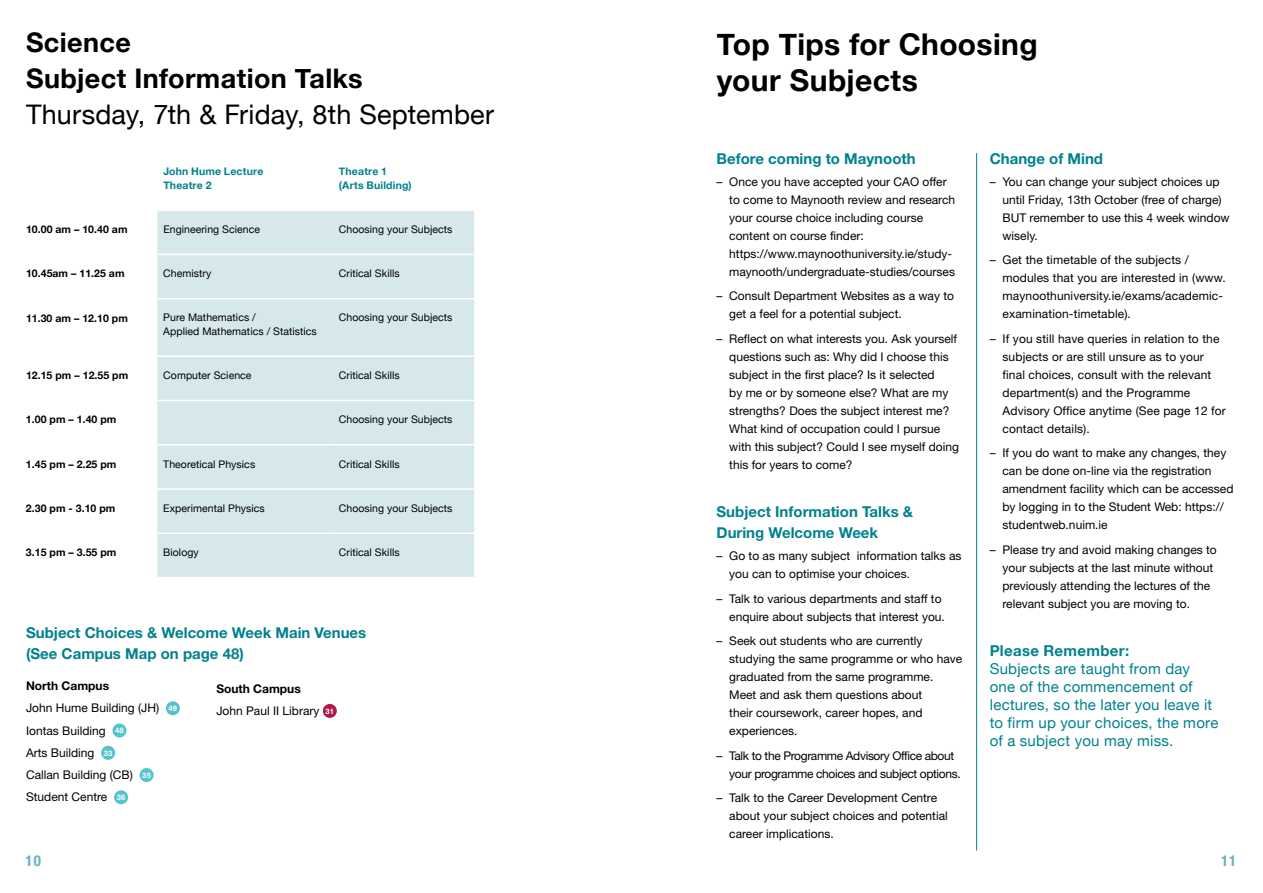
<style>
.page{position:relative;width:1263px;height:893px;background:#fff}
.page>*{position:absolute;margin:0;border:0;box-sizing:border-box;transform-origin:0 0}
.t1{font:700 30px/36px "Helvetica Neue";letter-spacing:.01em;color:#000}
.t2{font:27px "Helvetica Neue";letter-spacing:.005em;color:#000}
.t3{font:700 27px/36px "Helvetica Neue";letter-spacing:.015em;color:#000}
.t4{font:700 15px/21px "Helvetica Neue LT Std";color:#00818e}
.t5{font:15px/18px "Helvetica Neue";letter-spacing:.015em;color:#00818e}
.t6{font:700 15px "Helvetica Neue";letter-spacing:.025em;color:#00818e}
.t7{font:700 condensed 15px "Helvetica Neue LT Std";color:#67b3bd}
.t8{font:12px/18px "Helvetica Neue LT Std";color:#000}
.t9{font:12px/18px "Helvetica Neue LT Std";letter-spacing:-.03em;color:#000}
.t10{font:10.5px/13.5px "Helvetica Neue";letter-spacing:.005em;color:#000101}
.t11{font:700 10.5px "Helvetica Neue";letter-spacing:.005em;color:#000101}
.t12{font:700 10.5px/13.5px "Helvetica Neue";letter-spacing:.015em;color:#00818e}
.s1{color:#000}
.s2{font-weight:700}
.s3{font-family:"Helvetica Neue";font-weight:700;font-size:7.5px;color:#fff}
</style>
<div class="page">
<div style="left:166px;top:701px;width:14px;height:14px;background:#53c4cc;border-radius:50%"></div>
<div style="left:113px;top:723px;width:13px;height:14px;background:#53c4cc;border-radius:50%"></div>
<div style="left:101px;top:746px;width:14px;height:14px;background:#53c4cc;border-radius:50%"></div>
<div style="left:140px;top:768px;width:14px;height:14px;background:#53c4cc;border-radius:50%"></div>
<div style="left:114px;top:790px;width:14px;height:14px;background:#53c4cc;border-radius:50%"></div>
<div style="left:323px;top:704px;width:14px;height:14px;background:#ae1a4d;border-radius:50%"></div>
<div style="left:157px;top:211px;width:317px;height:366px;background:#d6e8ea"></div>
<hr style="left:157px;top:254px;width:176px;height:1px;background:#fff">
<hr style="left:333px;top:254px;width:141px;height:1px;background:#fff">
<hr style="left:157px;top:298px;width:176px;height:1px;background:#fff">
<hr style="left:333px;top:298px;width:141px;height:1px;background:#fff">
<hr style="left:157px;top:355px;width:176px;height:2px;background:#fff">
<hr style="left:333px;top:355px;width:141px;height:2px;background:#fff">
<hr style="left:157px;top:400px;width:176px;height:1px;background:#fff">
<hr style="left:333px;top:400px;width:141px;height:1px;background:#fff">
<hr style="left:157px;top:444px;width:176px;height:1px;background:#fff">
<hr style="left:333px;top:444px;width:141px;height:1px;background:#fff">
<hr style="left:157px;top:488px;width:176px;height:2px;background:#fff">
<hr style="left:333px;top:488px;width:141px;height:2px;background:#fff">
<hr style="left:157px;top:532px;width:176px;height:2px;background:#fff">
<hr style="left:333px;top:532px;width:141px;height:2px;background:#fff">
<hr style="left:976px;top:153px;width:1px;height:697px;background:#00818e">
<h2 class="t3" style="left:26px;top:25px;width:338px">Science<br>Subject Information Talks</h2>
<h2 class="t2" style="left:26px;top:95px;width:470px">Thursday, 7th &amp; Friday, 8th September</h2>
<p class="t12" style="left:163px;top:165px;width:102px">John Hume Lecture<br>Theatre 2</p>
<p class="t12" style="left:339px;top:165px;width:74px">Theatre 1 (Arts Building)</p>
<p class="t11" style="left:26px;top:221px;width:103px">10.00 am <span class="s1">–</span> 10.40 am</p>
<p class="t10" style="left:163px;top:223px;width:98px">Engineering Science</p>
<p class="t10" style="left:339px;top:223px;width:115px">Choosing your Subjects</p>
<p class="t11" style="left:26px;top:265px;width:100px">10.45am <span class="s1">–</span> 11.25 am</p>
<p class="t10" style="left:163px;top:267px;width:50px">Chemistry</p>
<p class="t10" style="left:339px;top:267px;width:62px">Critical Skills</p>
<p class="t11" style="left:26px;top:310px;width:103px">11.30 am <span class="s1">–</span> 12.10 pm</p>
<p class="t10" style="left:163px;top:312px;width:155px">Pure Mathematics /<br>Applied Mathematics / Statistics</p>
<p class="t10" style="left:339px;top:312px;width:115px">Choosing your Subjects</p>
<p class="t11" style="left:26px;top:367px;width:104px">12.15 pm <span class="s1">–</span> 12.55 pm</p>
<p class="t10" style="left:163px;top:369px;width:90px">Computer Science</p>
<p class="t10" style="left:339px;top:369px;width:62px">Critical Skills</p>
<p class="t11" style="left:26px;top:411px;width:92px">1.00 pm <span class="s1">–</span> 1.40 pm</p>
<p class="t10" style="left:339px;top:413px;width:115px">Choosing your Subjects</p>
<p class="t11" style="left:26px;top:456px;width:92px">1.45 pm <span class="s1">–</span> 2.25 pm</p>
<p class="t10" style="left:163px;top:458px;width:93px">Theoretical Physics</p>
<p class="t10" style="left:339px;top:458px;width:62px">Critical Skills</p>
<p class="t11" style="left:26px;top:500px;width:91px">2.30 pm - 3.10 pm</p>
<p class="t10" style="left:163px;top:502px;width:103px">Experimental Physics</p>
<p class="t10" style="left:339px;top:502px;width:115px">Choosing your Subjects</p>
<p class="t11" style="left:26px;top:544px;width:92px">3.15 pm <span class="s1">–</span> 3.55 pm</p>
<p class="t10" style="left:163px;top:546px;width:37px">Biology</p>
<p class="t10" style="left:339px;top:546px;width:62px">Critical Skills</p>
<p class="t4" style="left:26px;top:622px;width:342px">Subject Choices &amp; Welcome Week Main Venues (See Campus Map on page 48)</p>
<p class="t8" style="left:26px;top:674px;width:153px;line-height:22.2px"><span class="s2">North Campus<br></span>John Hume Building (JH) <span class="s3">49<br></span>Iontas Building <span class="s3">48<br></span>Arts Building <span class="s3">33<br></span>Callan Building (CB) <span class="s3">35<br></span>Student Centre <span class="s3">36</span></p>
<p class="t8" style="left:216px;top:677px;width:119px;line-height:22.2px"><span class="s2">South Campus<br></span>John Paul II Library <span class="s3">31</span></p>
<p class="t7" style="left:26px;top:852px;width:17px">10</p>
<h1 class="t1" style="left:717px;top:27px;width:322px">Top Tips for Choosing your Subjects</h1>
<p class="t4" style="left:716px;top:148px;width:201px">Before coming to Maynooth</p>
<p class="t8" style="left:729px;top:173px;width:227px;text-indent:-13px">– Once you have accepted your CAO offer to come to Maynooth review and research your course choice including course content on course finder: https://www.maynoothuniversity.ie/study&shy;maynooth/undergraduate-studies/courses</p>
<p class="t8" style="left:729px;top:287px;width:226px;text-indent:-13px">– Consult Department Websites as a way to get a feel for a potential subject.</p>
<p class="t8" style="left:729px;top:329px;width:231px;text-indent:-13px">– Reflect on what interests you. Ask yourself questions such as: Why did I choose this subject in the first place? Is it selected<br>by me or by someone else? What are my strengths? Does the subject interest me?<br>What kind of occupation could I pursue with this subject? Could I see myself doing this for years to come?</p>
<p class="t4" style="left:716px;top:501px;width:198px">Subject Information Talks &amp;<br>During Welcome Week</p>
<p class="t8" style="left:729px;top:547px;width:234px;text-indent:-13px">– Go to as many subject information talks as you can to optimise your choices.</p>
<p class="t8" style="left:716px;top:589px;width:230px;text-align:right">– Talk to various departments and staff to enquire about subjects that interest you.</p>
<p class="t8" style="left:729px;top:632px;width:234px;text-indent:-13px">– Seek out students who are currently studying the same programme or who have graduated from the same programme.<br>Meet and ask them questions about<br>their coursework, career hopes, and experiences.</p>
<p class="t9" style="left:729px;top:746px;width:233px;text-indent:-13px">– Talk to the Programme Advisory Office about your programme choices and subject options.</p>
<p class="t8" style="left:729px;top:789px;width:220px;text-indent:-13px">– Talk to the Career Development Centre about your subject choices and potential career implications.</p>
<p class="t4" style="left:990px;top:148px;width:115px">Change of Mind</p>
<p class="t8" style="left:1002px;top:173px;width:229px;text-indent:-13px">– You can change your subject choices up until Friday, 13th October (free of charge)<br>BUT remember to use this 4 week window wisely.</p>
<p class="t8" style="left:1002px;top:251px;width:225px;text-indent:-13px">– Get the timetable of the subjects / modules that you are interested in (www. maynoothuniversity.ie/exams/academic&shy;examination-timetable).</p>
<p class="t8" style="left:1002px;top:329px;width:225px;text-indent:-13px">– If you still have queries in relation to the subjects or are still unsure as to your final choices, consult with the relevant department(s) and the Programme Advisory Office anytime (See page 12 for contact details).</p>
<p class="t8" style="left:1002px;top:444px;width:232px;text-indent:-13px">– If you do want to make any changes, they can be done on-line via the registration amendment facility which can be accessed by logging in to the Student Web: https:// studentweb.nuim.ie</p>
<p class="t8" style="left:1002px;top:540px;width:216px;text-indent:-13px">– Please try and avoid making changes to your subjects at the last minute without previously attending the lectures of the relevant subject you are moving to.</p>
<p class="t6" style="left:990px;top:639px;width:141px">Please Remember:</p>
<p class="t5" style="left:990px;top:661px;width:230px">Subjects are taught from day one of the commencement of lectures, so the later you leave it to firm up your choices, the more of a subject you may miss.</p>
<p class="t7" style="left:1221px;top:852px;width:17px">11</p>
</div>
